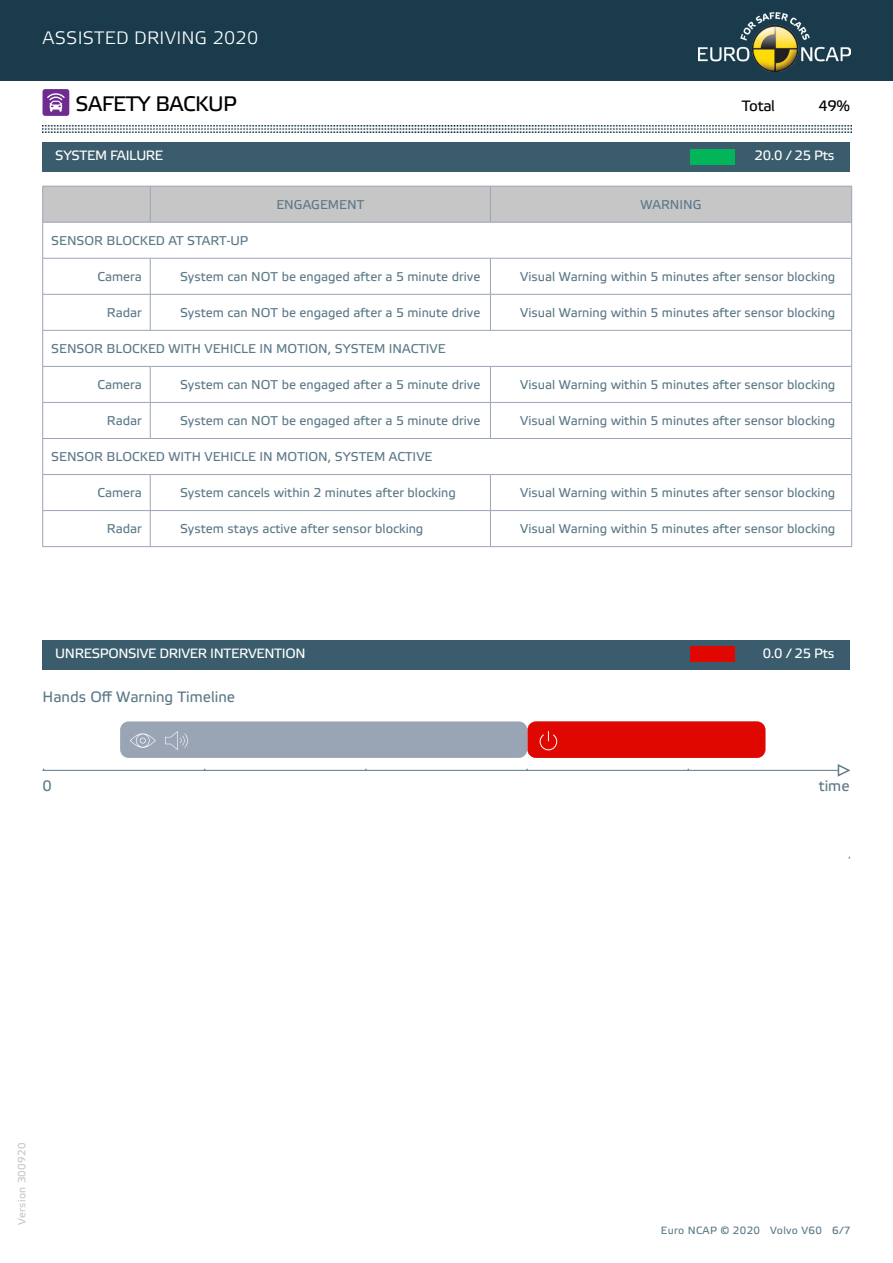
<style>
.page{position:relative;width:893px;height:1263px;background:#fff}
.page>*{position:absolute;margin:0;border:0;box-sizing:border-box;transform-origin:0 0}
.t1{font:21px "Etelka Text Pro";letter-spacing:-.025em;color:#000001}
.t2{font:18px "Etelka Light Pro";letter-spacing:.015em;color:#fff}
.t3{font:15px "Etelka Text Pro";color:#5c7988}
.t4{font:15px "Etelka Text Pro";letter-spacing:-.025em;color:#000001}
.t5{font:13.5px "Etelka Text Pro";letter-spacing:-.025em;color:#fff}
.t6{font:12.75px "Etelka Text Pro";color:#5c7988}
.t7{font:10.5px "Etelka Text Pro";letter-spacing:.03em;color:#5c7988}
.t8{font:10.5px "Etelka Text Pro";letter-spacing:.03em;color:#c6c6c7}
</style>
<div class="page">
<div style="left:0;top:0;width:893px;height:81px;background:#193b4c"></div>
<img style="left:698px;top:12px;width:152px;height:59px">
<div style="left:43px;top:89px;width:26px;height:27px;background:#6e2c91;border-radius:3px"></div>
<svg style="left:47px;top:93px;width:18px;height:19px"></svg>
<img style="left:43px;top:125px;width:808px;height:8px">
<div style="left:43px;top:142px;width:807px;height:30px;background:#3a5c6c"></div>
<div style="left:43px;top:640px;width:807px;height:29px;background:#3a5c6c"></div>
<div style="left:43px;top:187px;width:808px;height:35px;background:#c6c6c7"></div>
<hr style="left:43px;top:186px;width:107px;height:1px;background:#99a4b5">
<hr style="left:42px;top:186px;width:1px;height:36px;background:#99a4b5">
<hr style="left:150px;top:186px;width:340px;height:1px;background:#99a4b5">
<hr style="left:150px;top:186px;width:1px;height:36px;background:#99a4b5">
<hr style="left:490px;top:186px;width:362px;height:1px;background:#99a4b5">
<hr style="left:490px;top:186px;width:1px;height:36px;background:#99a4b5">
<hr style="left:851px;top:186px;width:1px;height:36px;background:#99a4b5">
<hr style="left:43px;top:222px;width:107px;height:1px;background:#99a4b5">
<hr style="left:42px;top:222px;width:1px;height:36px;background:#99a4b5">
<hr style="left:150px;top:222px;width:340px;height:1px;background:#99a4b5">
<hr style="left:490px;top:222px;width:362px;height:1px;background:#99a4b5">
<hr style="left:851px;top:222px;width:1px;height:36px;background:#99a4b5">
<hr style="left:43px;top:258px;width:107px;height:1px;background:#99a4b5">
<hr style="left:42px;top:258px;width:1px;height:36px;background:#99a4b5">
<hr style="left:150px;top:258px;width:340px;height:1px;background:#99a4b5">
<hr style="left:150px;top:258px;width:1px;height:36px;background:#99a4b5">
<hr style="left:490px;top:258px;width:362px;height:1px;background:#99a4b5">
<hr style="left:490px;top:258px;width:1px;height:36px;background:#99a4b5">
<hr style="left:851px;top:258px;width:1px;height:36px;background:#99a4b5">
<hr style="left:43px;top:294px;width:107px;height:1px;background:#99a4b5">
<hr style="left:42px;top:294px;width:1px;height:36px;background:#99a4b5">
<hr style="left:150px;top:294px;width:340px;height:1px;background:#99a4b5">
<hr style="left:150px;top:294px;width:1px;height:36px;background:#99a4b5">
<hr style="left:490px;top:294px;width:362px;height:1px;background:#99a4b5">
<hr style="left:490px;top:294px;width:1px;height:36px;background:#99a4b5">
<hr style="left:851px;top:294px;width:1px;height:36px;background:#99a4b5">
<hr style="left:43px;top:330px;width:107px;height:1px;background:#99a4b5">
<hr style="left:42px;top:330px;width:1px;height:36px;background:#99a4b5">
<hr style="left:150px;top:330px;width:340px;height:1px;background:#99a4b5">
<hr style="left:490px;top:330px;width:362px;height:1px;background:#99a4b5">
<hr style="left:851px;top:330px;width:1px;height:36px;background:#99a4b5">
<hr style="left:43px;top:366px;width:107px;height:1px;background:#99a4b5">
<hr style="left:42px;top:367px;width:1px;height:35px;background:#99a4b5">
<hr style="left:150px;top:366px;width:340px;height:1px;background:#99a4b5">
<hr style="left:150px;top:367px;width:1px;height:35px;background:#99a4b5">
<hr style="left:490px;top:366px;width:362px;height:1px;background:#99a4b5">
<hr style="left:490px;top:367px;width:1px;height:35px;background:#99a4b5">
<hr style="left:851px;top:367px;width:1px;height:35px;background:#99a4b5">
<hr style="left:43px;top:402px;width:107px;height:1px;background:#99a4b5">
<hr style="left:42px;top:403px;width:1px;height:35px;background:#99a4b5">
<hr style="left:150px;top:402px;width:340px;height:1px;background:#99a4b5">
<hr style="left:150px;top:403px;width:1px;height:35px;background:#99a4b5">
<hr style="left:490px;top:402px;width:362px;height:1px;background:#99a4b5">
<hr style="left:490px;top:403px;width:1px;height:35px;background:#99a4b5">
<hr style="left:851px;top:403px;width:1px;height:35px;background:#99a4b5">
<hr style="left:43px;top:438px;width:107px;height:1px;background:#99a4b5">
<hr style="left:42px;top:439px;width:1px;height:35px;background:#99a4b5">
<hr style="left:150px;top:438px;width:340px;height:1px;background:#99a4b5">
<hr style="left:490px;top:438px;width:362px;height:1px;background:#99a4b5">
<hr style="left:851px;top:439px;width:1px;height:35px;background:#99a4b5">
<hr style="left:43px;top:474px;width:107px;height:1px;background:#99a4b5">
<hr style="left:42px;top:475px;width:1px;height:35px;background:#99a4b5">
<hr style="left:150px;top:474px;width:340px;height:1px;background:#99a4b5">
<hr style="left:150px;top:475px;width:1px;height:35px;background:#99a4b5">
<hr style="left:490px;top:474px;width:362px;height:1px;background:#99a4b5">
<hr style="left:490px;top:475px;width:1px;height:35px;background:#99a4b5">
<hr style="left:851px;top:475px;width:1px;height:35px;background:#99a4b5">
<hr style="left:43px;top:510px;width:107px;height:1px;background:#99a4b5">
<hr style="left:42px;top:511px;width:1px;height:35px;background:#99a4b5">
<hr style="left:150px;top:510px;width:340px;height:1px;background:#99a4b5">
<hr style="left:150px;top:511px;width:1px;height:35px;background:#99a4b5">
<hr style="left:490px;top:510px;width:362px;height:1px;background:#99a4b5">
<hr style="left:490px;top:511px;width:1px;height:35px;background:#99a4b5">
<hr style="left:851px;top:511px;width:1px;height:35px;background:#99a4b5">
<hr style="left:43px;top:546px;width:107px;height:1px;background:#99a4b5">
<hr style="left:150px;top:546px;width:340px;height:1px;background:#99a4b5">
<hr style="left:490px;top:546px;width:362px;height:1px;background:#99a4b5">
<div style="left:690px;top:149px;width:44px;height:16px;background:#03b559"></div>
<div style="left:690px;top:646px;width:44px;height:15px;background:#e00700"></div>
<div style="left:120px;top:721px;width:407px;height:37px;background:#99a4b5;border-radius:9px"></div>
<svg style="left:165px;top:731px;width:23px;height:19px"></svg>
<svg style="left:130px;top:733px;width:26px;height:15px"></svg>
<svg style="left:527px;top:721px;width:238px;height:37px;background:#e00d06"></svg>
<hr style="left:43px;top:770px;width:803px;height:1px;background:#5c7988">
<svg style="left:837px;top:764px;width:14px;height:13px"></svg>
<h2 class="t2" style="left:43px;top:28px;width:217px">ASSISTED DRIVING 2020</h2>
<h1 class="t1" style="left:76px;top:92px;width:163px">SAFETY BACKUP</h1>
<p class="t4" style="left:742px;top:98px;width:35px">Total</p>
<p class="t5" style="left:55px;top:149px;width:110px">SYSTEM FAILURE</p>
<p class="t5" style="left:755px;top:149px;width:82px">20.0 / 25 Pts</p>
<p class="t6" style="left:276px;top:198px;width:89px">ENGAGEMENT</p>
<p class="t6" style="left:640px;top:198px;width:63px">WARNING</p>
<p class="t6" style="left:51px;top:234px;width:199px">SENSOR BLOCKED AT START-UP</p>
<p class="t6" style="left:97px;top:270px;width:46px">Camera</p>
<p class="t6" style="left:180px;top:270px;width:302px">System can NOT be engaged after a 5 minute drive</p>
<p class="t6" style="left:520px;top:270px;width:317px">Visual Warning within 5 minutes after sensor blocking</p>
<p class="t6" style="left:107px;top:306px;width:36px">Radar</p>
<p class="t6" style="left:180px;top:306px;width:302px">System can NOT be engaged after a 5 minute drive</p>
<p class="t6" style="left:520px;top:306px;width:317px">Visual Warning within 5 minutes after sensor blocking</p>
<p class="t6" style="left:51px;top:342px;width:396px">SENSOR BLOCKED WITH VEHICLE IN MOTION, SYSTEM INACTIVE</p>
<p class="t6" style="left:97px;top:378px;width:46px">Camera</p>
<p class="t6" style="left:180px;top:378px;width:302px">System can NOT be engaged after a 5 minute drive</p>
<p class="t6" style="left:520px;top:378px;width:317px">Visual Warning within 5 minutes after sensor blocking</p>
<p class="t6" style="left:107px;top:414px;width:36px">Radar</p>
<p class="t6" style="left:180px;top:414px;width:302px">System can NOT be engaged after a 5 minute drive</p>
<p class="t6" style="left:520px;top:414px;width:317px">Visual Warning within 5 minutes after sensor blocking</p>
<p class="t6" style="left:51px;top:450px;width:383px">SENSOR BLOCKED WITH VEHICLE IN MOTION, SYSTEM ACTIVE</p>
<p class="t6" style="left:97px;top:486px;width:46px">Camera</p>
<p class="t6" style="left:180px;top:486px;width:277px">System cancels within 2 minutes after blocking</p>
<p class="t6" style="left:520px;top:486px;width:317px">Visual Warning within 5 minutes after sensor blocking</p>
<p class="t6" style="left:107px;top:522px;width:36px">Radar</p>
<p class="t6" style="left:180px;top:522px;width:245px">System stays active after sensor blocking</p>
<p class="t6" style="left:520px;top:522px;width:317px">Visual Warning within 5 minutes after sensor blocking</p>
<p class="t4" style="left:818px;top:98px;width:33px">49%</p>
<p class="t5" style="left:55px;top:646px;width:252px">UNRESPONSIVE DRIVER INTERVENTION</p>
<p class="t5" style="left:763px;top:646px;width:73px">0.0 / 25 Pts</p>
<p class="t3" style="left:43px;top:688px;width:194px">Hands Off Warning Timeline</p>
<p class="t3" style="left:43px;top:777px;width:11px">0</p>
<p class="t3" style="left:819px;top:777px;width:32px">time</p>
<p class="t8" style="left:16px;top:1225px;width:84px;rotate:-90deg">Version 300920</p>
<p class="t7" style="left:661px;top:1225px;width:191px">Euro NCAP © 2020 Volvo V60 6/7</p>
</div>
